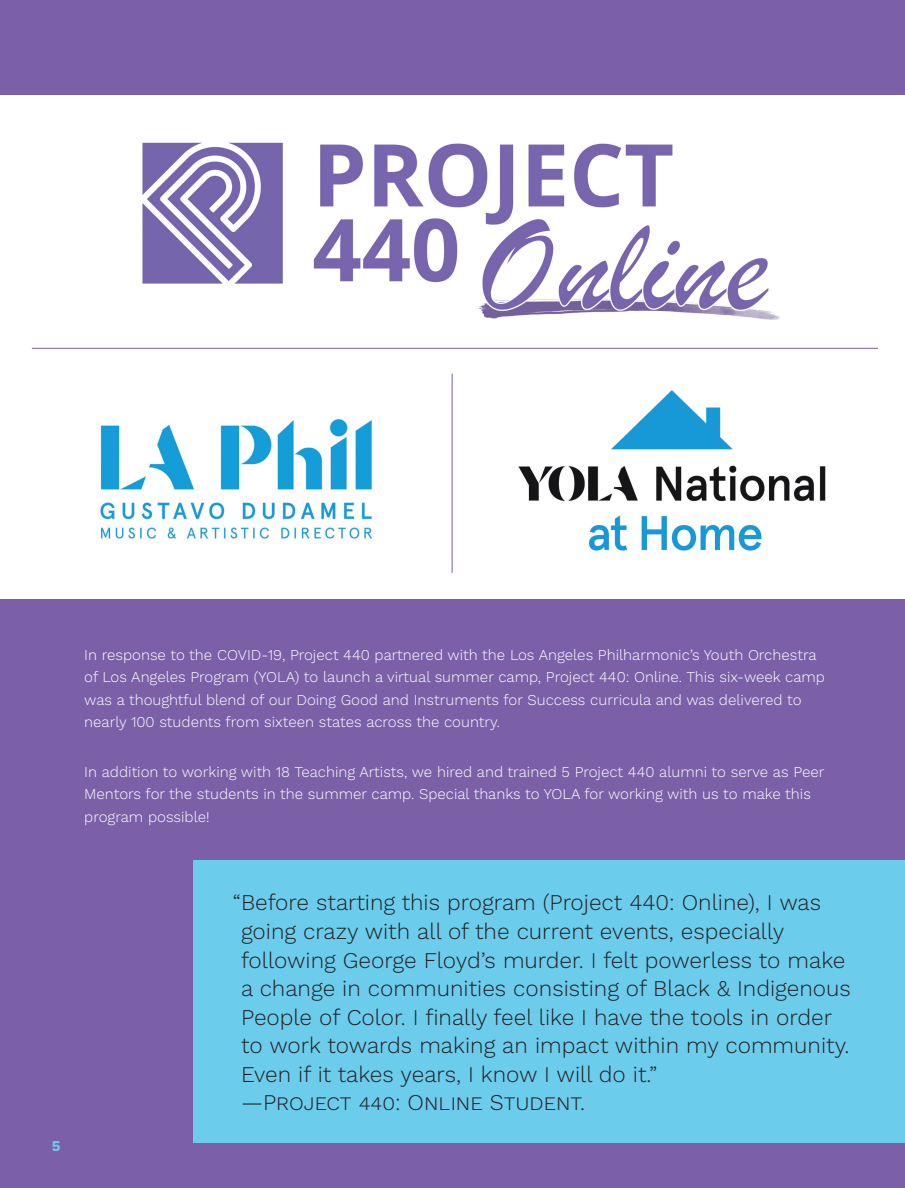
<style>
.page{position:relative;width:905px;height:1188px;background:#fff}
.page>*{position:absolute;margin:0;border:0;box-sizing:border-box;transform-origin:0 0}
.t1{font:300 22.5px/28.5px "Work Sans";color:#231f20}
.t2{font:300 15px/22.5px "Work Sans";color:#fff}
.t3{font:700 15px "Work Sans";color:#6bccec}
</style>
<div class="page">
<div style="left:0;top:599px;width:904px;height:589px;background:#7b60a8"></div>
<div style="left:194px;top:860px;width:710px;height:283px;background:#6bccec"></div>
<div style="left:0;top:0;width:904px;height:95px;background:#7b60a8"></div>
<img style="left:142px;top:142px;width:638px;height:178px">
<img style="left:100px;top:419px;width:273px;height:120px">
<img style="left:518px;top:390px;width:308px;height:161px">
<hr style="left:32px;top:348px;width:845px;height:1px;background:#7b60a8">
<hr style="left:452px;top:374px;width:1px;height:199px;background:#7b60a8">
<p class="t2" style="left:84px;top:644px;width:742px">In response to the COVID-19, Project 440 partnered with the Los Angeles Philharmonic’s Youth Orchestra of Los Angeles Program (YOLA) to launch a virtual summer camp, Project 440: Online. This six-week camp was a thoughtful blend of our Doing Good and Instruments for Success curricula and was delivered to nearly 100 students from sixteen states across the country.</p>
<p class="t2" style="left:84px;top:761px;width:741px">In addition to working with 18 Teaching Artists, we hired and trained 5 Project 440 alumni to serve as Peer<br>Mentors for the students in the summer camp. Special thanks to YOLA for working with us to make this program possible!</p>
<p class="t3" style="left:52px;top:1137px;width:10px">5</p>
<p class="t1" style="left:241px;top:890px;width:611px;text-indent:-8px">“Before starting this program (Project 440: Online), I was going crazy with all of the current events, especially following George Floyd’s murder. I felt powerless to make a change in communities consisting of Black &amp; Indigenous People of Color. I finally feel like I have the tools in order to work towards making an impact within my community.<br>Even if it takes years, I know I will do it.”<br>—Project 440: Online Student.</p>
</div>
